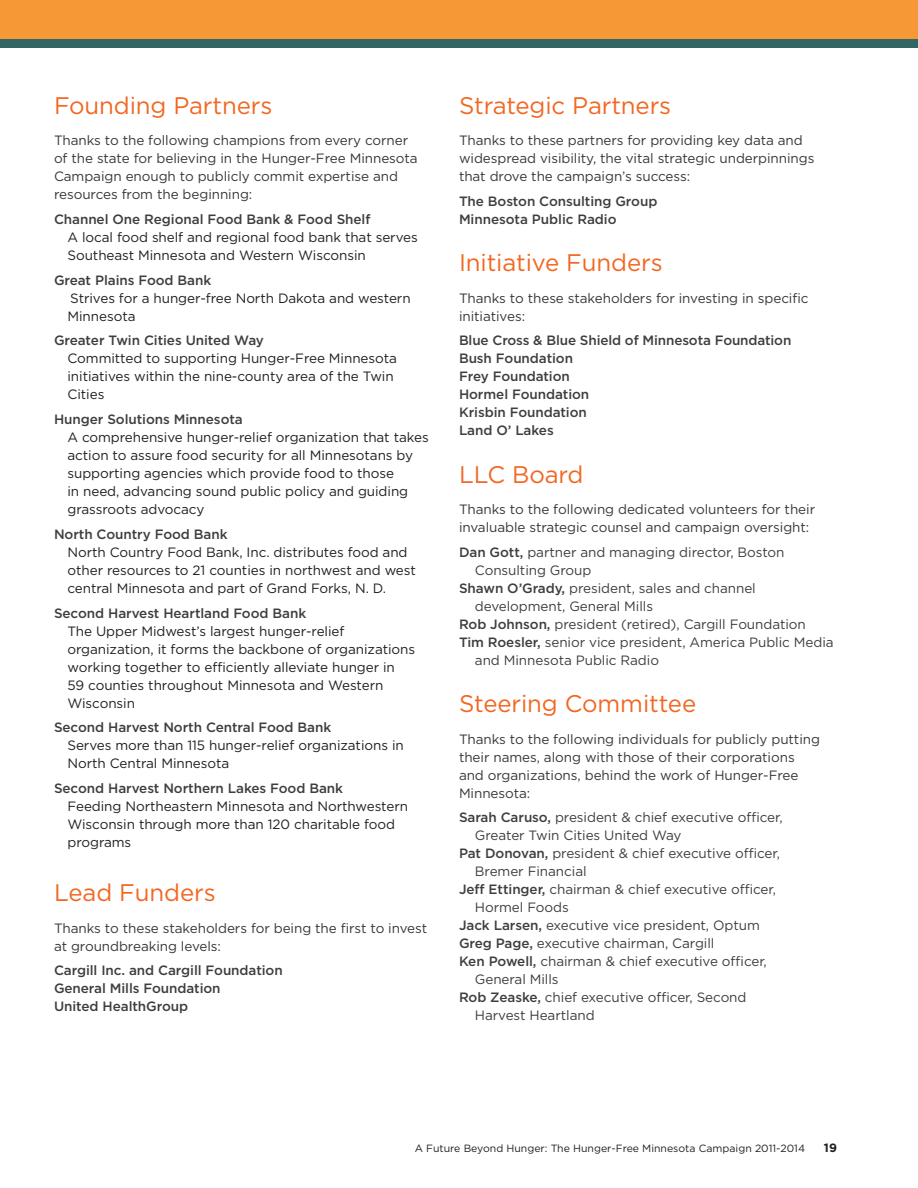
<style>
.page{position:relative;width:918px;height:1188px;background:#fff}
.page>*{position:absolute;margin:0;border:0;box-sizing:border-box;transform-origin:0 0}
.t1{font:24px "Gotham";letter-spacing:-.005em;color:#f26722}
.t2{font:13.5px/18px "Gotham";letter-spacing:-.005em;color:#231f20}
.t3{font:13.5px/18px "Gotham";letter-spacing:-.005em;color:#383839}
.t4{font:13.5px "Gotham";letter-spacing:-.005em;color:#3e3e3f}
.t5{font:500 13.5px/18px "Gotham";letter-spacing:-.005em;color:#3e3e3f}
.t6{font:700 12px "Gotham";color:#231f20}
.t7{font:10.5px "Gotham";color:#231f20}
.s1{font-weight:500}
</style>
<div class="page">
<div style="left:0;top:0;width:918px;height:39px;background:#f79837"></div>
<div style="left:0;top:39px;width:918px;height:8px;background:#326665"></div>
<h1 class="t1" style="left:54px;top:90px;width:220px">Founding Partners</h1>
<p class="t3" style="left:54px;top:131px;width:365px">Thanks to the following champions from every corner of the state for believing in the Hunger-Free Minnesota Campaign enough to publicly commit expertise and resources from the beginning:</p>
<p class="t5" style="left:54px;top:210px;width:318px">Channel One Regional Food Bank &amp; Food Shelf</p>
<p class="t2" style="left:68px;top:228px;width:352px">A local food shelf and regional food bank that serves<br>Southeast Minnesota and Western Wisconsin</p>
<p class="t5" style="left:54px;top:271px;width:159px">Great Plains Food Bank</p>
<p class="t2" style="left:68px;top:289px;width:345px">Strives for a hunger-free North Dakota and western<br>Minnesota</p>
<p class="t5" style="left:54px;top:331px;width:211px">Greater Twin Cities United Way</p>
<p class="t2" style="left:68px;top:349px;width:331px">Committed to supporting Hunger-Free Minnesota initiatives within the nine-county area of the Twin<br>Cities</p>
<p class="t5" style="left:54px;top:410px;width:190px">Hunger Solutions Minnesota</p>
<p class="t2" style="left:68px;top:428px;width:363px">A comprehensive hunger-relief organization that takes action to assure food security for all Minnesotans by supporting agencies which provide food to those<br>in need, advancing sound public policy and guiding grassroots advocacy</p>
<p class="t5" style="left:54px;top:525px;width:175px">North Country Food Bank</p>
<p class="t2" style="left:68px;top:543px;width:350px">North Country Food Bank, Inc. distributes food and other resources to 21 counties in northwest and west central Minnesota and part of Grand Forks, N. D.</p>
<p class="t5" style="left:54px;top:604px;width:254px">Second Harvest Heartland Food Bank</p>
<p class="t2" style="left:68px;top:622px;width:349px">The Upper Midwest’s largest hunger-relief organization, it forms the backbone of organizations working together to efficiently alleviate hunger in<br>59 counties throughout Minnesota and Western Wisconsin</p>
<p class="t5" style="left:54px;top:718px;width:279px">Second Harvest North Central Food Bank</p>
<p class="t2" style="left:68px;top:736px;width:338px">Serves more than 115 hunger-relief organizations in<br>North Central Minnesota</p>
<p class="t5" style="left:54px;top:779px;width:291px">Second Harvest Northern Lakes Food Bank</p>
<p class="t2" style="left:68px;top:797px;width:342px">Feeding Northeastern Minnesota and Northwestern<br>Wisconsin through more than 120 charitable food programs</p>
<h1 class="t1" style="left:54px;top:877px;width:163px">Lead Funders</h1>
<p class="t3" style="left:54px;top:919px;width:375px">Thanks to these stakeholders for being the first to invest at groundbreaking levels:</p>
<p class="t5" style="left:54px;top:961px;width:230px">Cargill Inc. and Cargill Foundation<br>General Mills Foundation<br>United HealthGroup</p>
<h1 class="t1" style="left:459px;top:90px;width:214px">Strategic Partners</h1>
<p class="t3" style="left:459px;top:131px;width:357px">Thanks to these partners for providing key data and widespread visibility, the vital strategic underpinnings that drove the campaign’s success:</p>
<p class="t5" style="left:459px;top:192px;width:200px">The Boston Consulting Group<br>Minnesota Public Radio</p>
<h1 class="t1" style="left:459px;top:247px;width:205px">Initiative Funders</h1>
<p class="t3" style="left:459px;top:289px;width:351px">Thanks to these stakeholders for investing in specific initiatives:</p>
<p class="t5" style="left:459px;top:331px;width:334px">Blue Cross &amp; Blue Shield of Minnesota Foundation<br>Bush Foundation<br>Frey Foundation<br>Hormel Foundation<br>Krisbin Foundation<br>Land O’ Lakes</p>
<h1 class="t1" style="left:459px;top:459px;width:126px">LLC Board</h1>
<p class="t3" style="left:459px;top:500px;width:358px">Thanks to the following dedicated volunteers for their invaluable strategic counsel and campaign oversight:</p>
<p class="t4" style="left:459px;top:544px;width:327px"><span class="s1">Dan Gott,</span> partner and managing director, Boston</p>
<p class="t4" style="left:475px;top:562px;width:118px">Consulting Group</p>
<p class="t4" style="left:459px;top:580px;width:298px"><span class="s1">Shawn O’Grady,</span> president, sales and channel</p>
<p class="t4" style="left:475px;top:598px;width:180px">development, General Mills</p>
<p class="t4" style="left:459px;top:616px;width:348px"><span class="s1">Rob Johnson,</span> president (retired), Cargill Foundation</p>
<p class="t4" style="left:459px;top:633px;width:376px"><span class="s1">Tim Roesler,</span> senior vice president, America Public Media</p>
<p class="t4" style="left:475px;top:651px;width:186px">and Minnesota Public Radio</p>
<h1 class="t1" style="left:459px;top:688px;width:239px">Steering Committee</h1>
<p class="t3" style="left:459px;top:730px;width:363px">Thanks to the following individuals for publicly putting their names, along with those of their corporations and organizations, behind the work of Hunger-Free Minnesota:</p>
<p class="t4" style="left:459px;top:809px;width:325px"><span class="s1">Sarah Caruso,</span> president &amp; chief executive officer,</p>
<p class="t4" style="left:475px;top:827px;width:208px">Greater Twin Cities United Way</p>
<p class="t4" style="left:459px;top:845px;width:323px"><span class="s1">Pat Donovan,</span> president &amp; chief executive officer,</p>
<p class="t4" style="left:475px;top:863px;width:113px">Bremer Financial</p>
<p class="t4" style="left:459px;top:881px;width:318px"><span class="s1">Jeff Ettinger,</span> chairman &amp; chief executive officer,</p>
<p class="t4" style="left:475px;top:899px;width:95px">Hormel Foods</p>
<p class="t4" style="left:459px;top:917px;width:302px"><span class="s1">Jack Larsen,</span> executive vice president, Optum</p>
<p class="t4" style="left:459px;top:935px;width:257px"><span class="s1">Greg Page,</span> executive chairman, Cargill</p>
<p class="t4" style="left:459px;top:953px;width:309px"><span class="s1">Ken Powell,</span> chairman &amp; chief executive officer,</p>
<p class="t4" style="left:475px;top:971px;width:85px">General Mills</p>
<p class="t4" style="left:459px;top:989px;width:289px"><span class="s1">Rob Zeaske,</span> chief executive officer, Second</p>
<p class="t4" style="left:475px;top:1007px;width:121px">Harvest Heartland</p>
<p class="t7" style="left:415px;top:1141px;width:392px">A Future Beyond Hunger: The Hunger-Free Minnesota Campaign 2011-2014</p>
<p class="t6" style="left:824px;top:1139px;width:15px">19</p>
</div>
